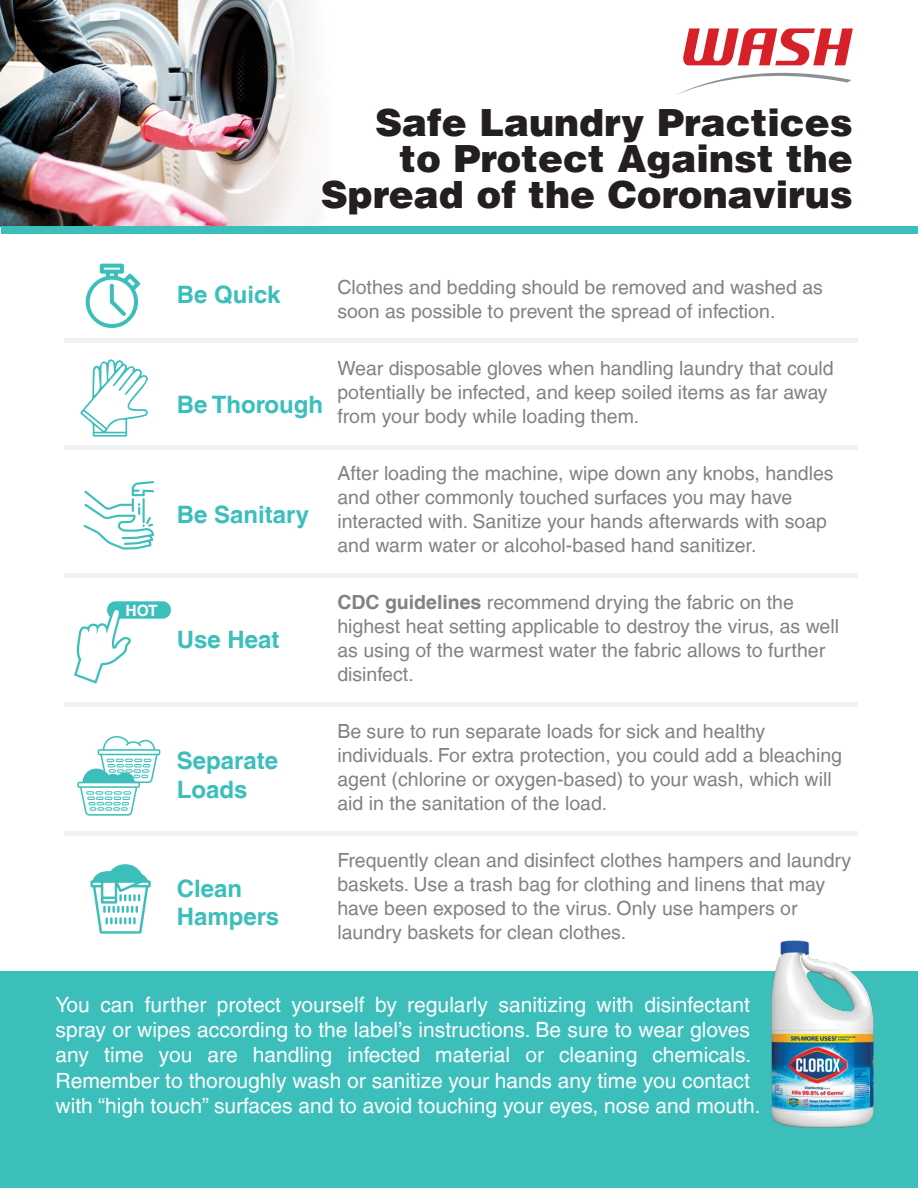
<style>
.page{position:relative;width:918px;height:1188px;background:#fff}
.page>*{position:absolute;margin:0;border:0;box-sizing:border-box;transform-origin:0 0}
.t1{font:900 37.5px/36px "Helvetica LT";color:#231f20;text-align:right}
.t2{font:700 24px/28.8px "Helvetica LT";color:#3cbfbb}
.t3{font:21px/25.2px "Helvetica LT";color:#fff}
.t4{font:19.5px/24px "Helvetica LT";color:#808285}
.t5{font:700 15.6px "Helvetica LT";color:#fff}
.s1{font-weight:700}
</style>
<div class="page">
<img style="left:0;top:0;width:317px;height:226px">
<div style="left:0;top:972px;width:918px;height:216px;background:#3cbfbb"></div>
<div style="left:1px;top:227px;width:917px;height:7px;background:#3cbfbb"></div>
<img style="left:727px;top:940px;width:191px;height:188px">
<svg style="left:677px;top:28px;width:176px;height:67px"></svg>
<hr style="left:64px;top:338px;width:793px;height:4px;background:#f1f1f2">
<hr style="left:64px;top:445px;width:793px;height:4px;background:#f1f1f2">
<hr style="left:64px;top:573px;width:793px;height:4px;background:#f1f1f2">
<hr style="left:64px;top:703px;width:793px;height:4px;background:#f1f1f2">
<hr style="left:64px;top:831px;width:793px;height:4px;background:#f1f1f2">
<svg style="left:85px;top:264px;width:55px;height:64px"></svg>
<svg style="left:80px;top:359px;width:68px;height:78px"></svg>
<svg style="left:83px;top:481px;width:71px;height:69px"></svg>
<svg style="left:77px;top:736px;width:83px;height:80px"></svg>
<div style="left:106px;top:600px;width:66px;height:20px;background:#3cbfbb;border-radius:9px"></div>
<div style="left:105px;top:599px;width:68px;height:22px;border:2px solid #fff;border-radius:9px"></div>
<svg style="left:74px;top:604px;width:59px;height:80px"></svg>
<svg style="left:91px;top:864px;width:60px;height:70px"></svg>
<h1 class="t1" style="left:321px;top:104px;width:534px">Safe Laundry Practices<br>to Protect Against the<br>Spread of the Coronavirus</h1>
<p class="t5" style="left:125px;top:601px;width:34px">HOT</p>
<p class="t2" style="left:177px;top:280px;width:105px">Be Quick</p>
<p class="t2" style="left:177px;top:390px;width:148px">Be Thorough</p>
<p class="t2" style="left:177px;top:500px;width:134px">Be Sanitary</p>
<p class="t4" style="left:337px;top:275px;width:487px">Clothes and bedding should be removed and washed as soon as possible to prevent the spread of infection.</p>
<p class="t4" style="left:337px;top:356px;width:498px">Wear disposable gloves when handling laundry that could potentially be infected, and keep soiled items as far away from your body while loading them.</p>
<p class="t4" style="left:337px;top:461px;width:498px">After loading the machine, wipe down any knobs, handles and other commonly touched surfaces you may have interacted with. Sanitize your hands afterwards with soap and warm water or alcohol-based hand sanitizer.</p>
<p class="t2" style="left:177px;top:625px;width:104px">Use Heat</p>
<p class="t4" style="left:337px;top:590px;width:503px"><span class="s1">CDC guidelines</span> recommend drying the fabric on the highest heat setting applicable to destroy the virus, as well as using of the warmest water the fabric allows to further disinfect.</p>
<p class="t2" style="left:177px;top:746px;width:103px">Separate<br>Loads</p>
<p class="t2" style="left:177px;top:873px;width:104px">Clean<br>Hampers</p>
<p class="t4" style="left:337px;top:719px;width:506px">Be sure to run separate loads for sick and healthy individuals. For extra protection, you could add a bleaching agent (chlorine or oxygen-based) to your wash, which will aid in the sanitation of the load.</p>
<p class="t4" style="left:337px;top:848px;width:515px">Frequently clean and disinfect clothes hampers and laundry baskets. Use a trash bag for clothing and linens that may have been exposed to the virus. Only use hampers or laundry baskets for clean clothes.</p>
<p class="t3" style="left:56px;top:992px;width:707px">You can further protect yourself by regularly sanitizing with disinfectant spray or wipes according to the label’s instructions. Be sure to wear gloves any time you are handling infected material or cleaning chemicals.<br>Remember to thoroughly wash or sanitize your hands any time you contact with “high touch” surfaces and to avoid touching your eyes, nose and mouth.</p>
</div>
